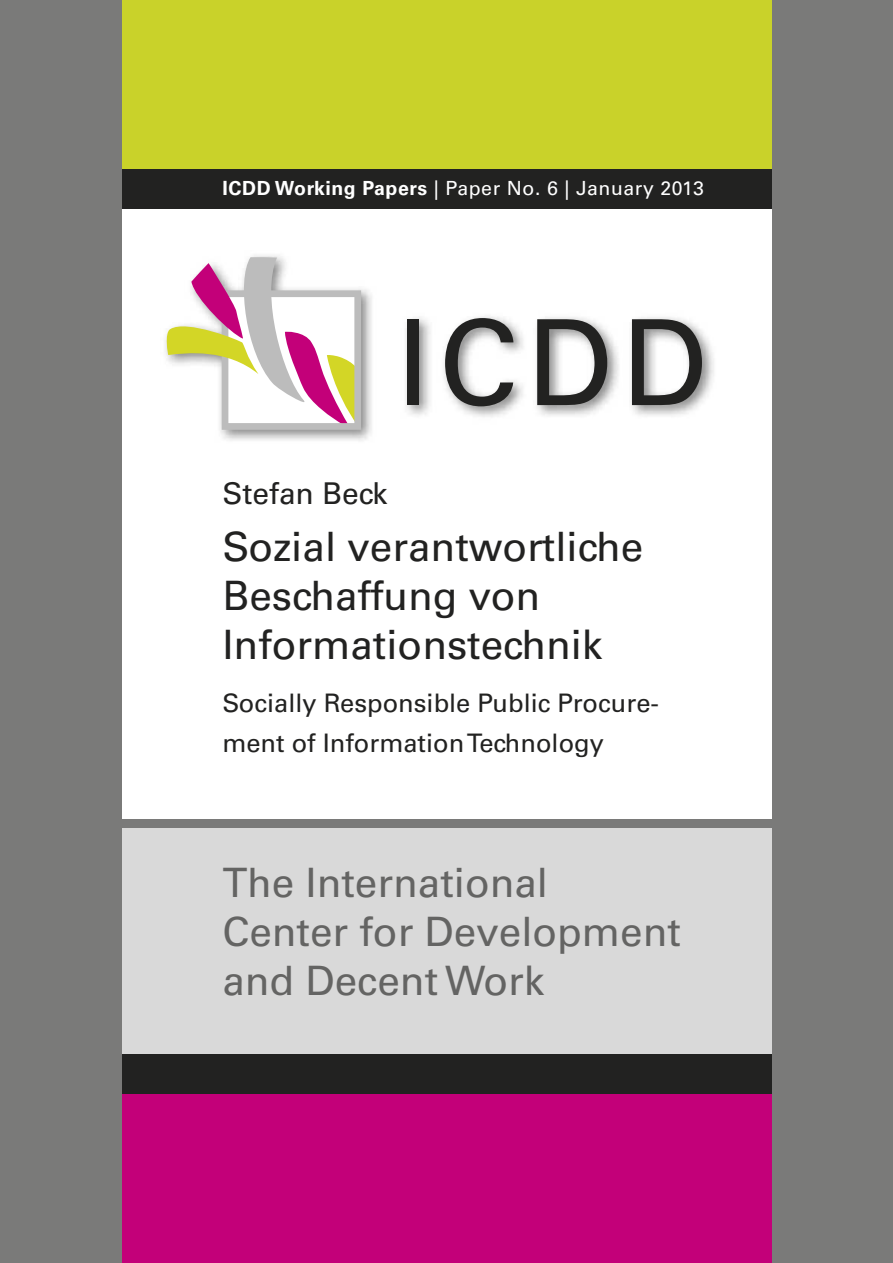
<style>
.page{position:relative;width:893px;height:1263px;background:#7a7a79}
.page>*{position:absolute;margin:0;border:0;box-sizing:border-box;transform-origin:0 0}
.t1{font:40.5px/48.6px "Univers LT";letter-spacing:.005em;color:#222221}
.t2{font:40.5px/48.8px "Univers LT";letter-spacing:.005em;color:#646463}
.t3{font:30px "Univers LT";letter-spacing:.005em;color:#222221}
.t4{font:25.5px/40.5px "Univers LT";letter-spacing:.005em;color:#222221}
.t5{font:19.5px "Univers LT";letter-spacing:.035em;color:#fff}
.s1{font-weight:700}
</style>
<div class="page">
<div style="left:122px;top:1093px;width:649px;height:170px;background:#c30079"></div>
<div style="left:122px;top:0;width:649px;height:169px;background:#c9d22a"></div>
<div style="left:122px;top:209px;width:649px;height:609px;background:#fff"></div>
<div style="left:122px;top:169px;width:649px;height:40px;background:#222221"></div>
<div style="left:122px;top:828px;width:649px;height:226px;background:#d9d9d9"></div>
<div style="left:122px;top:1054px;width:649px;height:39px;background:#222221"></div>
<img style="left:220px;top:255px;width:494px;height:186px">
<div style="left:407px;top:319px;width:12px;height:86px;background:#222221"></div>
<svg style="left:445px;top:318px;width:68px;height:88px"></svg>
<svg style="left:537px;top:319px;width:70px;height:86px"></svg>
<svg style="left:632px;top:319px;width:70px;height:86px"></svg>
<svg style="left:165px;top:257px;width:196px;height:173px"></svg>
<p class="t5" style="left:222px;top:177px;width:483px"><span class="s1">ICDD Working Papers</span> | Paper No. 6 | January 2013</p>
<p class="t3" style="left:222px;top:476px;width:166px">Stefan Beck</p>
<h1 class="t1" style="left:222px;top:523px;width:422px">Sozial verantwortliche<br>Beschaffung von<br>Informationstechnik</h1>
<p class="t4" style="left:222px;top:683px;width:438px">Socially Responsible Public Procure - ment of Information Technology</p>
<h1 class="t2" style="left:222px;top:859px;width:460px">The International<br>Center for Development and Decent Work</h1>
</div>
